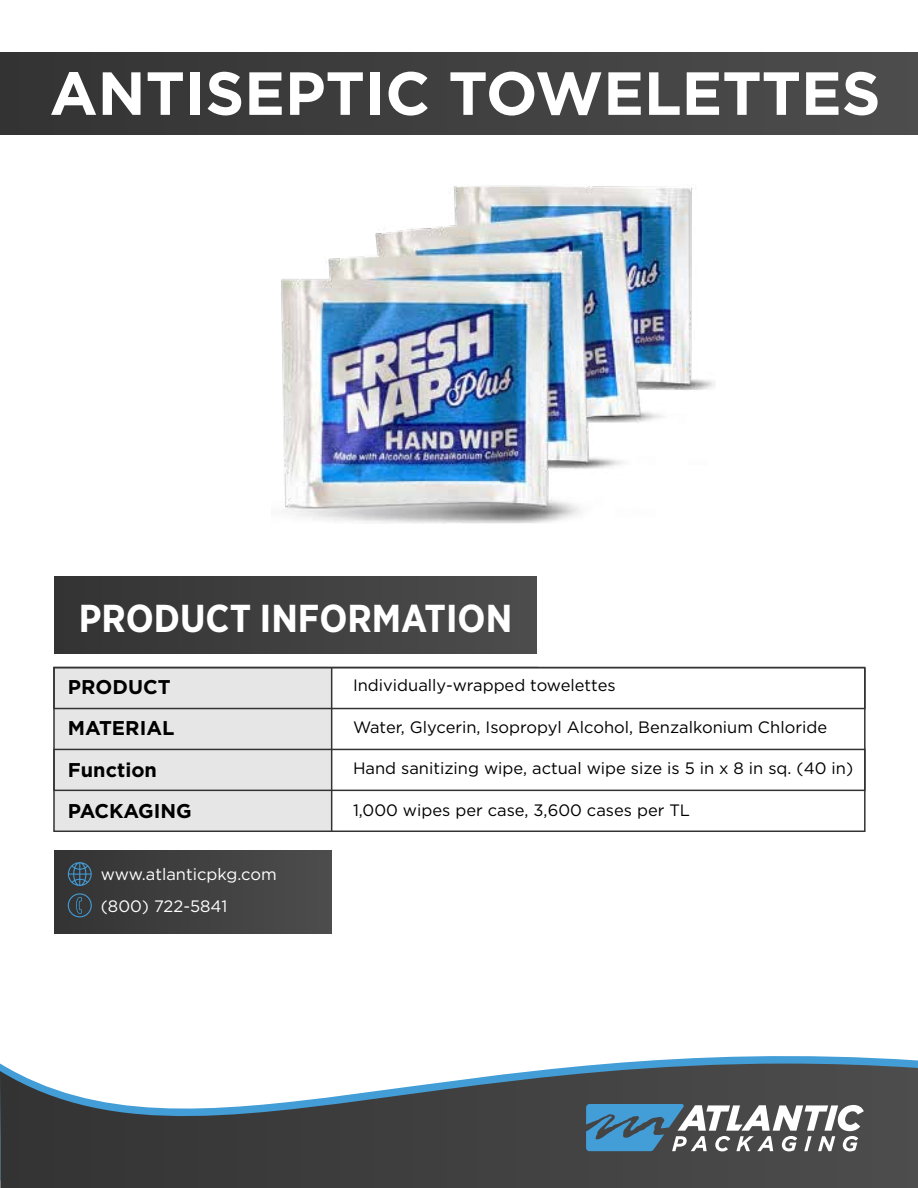
<style>
.page{position:relative;width:918px;height:1188px;background:#fff}
.page>*{position:absolute;margin:0;border:0;box-sizing:border-box;transform-origin:0 0}
.t1{font:700 60.75px "Gotham";color:#fff}
.t2{font:700 38.85px "Gotham Narrow";color:#fff}
.t3{font:700 19.95px/41.4px "Gotham";color:#000}
.t4{font:16.5px "Gotham";color:#000}
.t5{font:16.5px/31.5px "Gotham";color:#fff}
</style>
<div class="page">
<div style="left:54px;top:850px;width:278px;height:83px;background:#404040"></div>
<div style="left:54px;top:576px;width:483px;height:78px;background:#404040"></div>
<svg style="left:0;top:1056px;width:918px;height:8px"></svg>
<svg style="left:0;top:1064px;width:918px;height:124px"></svg>
<div style="left:54px;top:668px;width:278px;height:163px;background:#e6e6e6"></div>
<div style="left:53px;top:667px;width:813px;height:42px;border:2px solid #333"></div>
<div style="left:53px;top:749px;width:813px;height:42px;border:2px solid #333"></div>
<div style="left:53px;top:667px;width:813px;height:165px;border:2px solid #333"></div>
<hr style="left:331px;top:668px;width:1px;height:163px;background:#333">
<svg style="left:586px;top:1104px;width:278px;height:47px"></svg>
<div style="left:0;top:52px;width:918px;height:83px;background:#404040"></div>
<svg style="left:68px;top:862px;width:24px;height:24px"></svg>
<svg style="left:76px;top:897px;width:6px;height:17px"></svg>
<div style="left:68px;top:893px;width:24px;height:24px;border:1px solid #439dd7;border-radius:50%"></div>
<img style="left:281px;top:185px;width:434px;height:339px">
<h1 class="t1" style="left:50px;top:53px;width:832px">ANTISEPTIC TOWELETTES</h1>
<h2 class="t2" style="left:79px;top:594px;width:435px">PRODUCT INFORMATION</h2>
<p class="t3" style="left:68px;top:666px;width:125px">PRODUCT<br>MATERIAL<br>Function<br>PACKAGING</p>
<p class="t4" style="left:353px;top:675px;width:264px">Individually-wrapped towelettes</p>
<p class="t4" style="left:353px;top:717px;width:476px">Water, Glycerin, Isopropyl Alcohol, Benzalkonium Chloride</p>
<p class="t4" style="left:353px;top:758px;width:502px">Hand sanitizing wipe, actual wipe size is 5 in x 8 in sq. (40 in)</p>
<p class="t4" style="left:353px;top:799px;width:339px">1,000 wipes per case, 3,600 cases per TL</p>
<p class="t5" style="left:101px;top:859px;width:177px">www.atlanticpkg.com (800) 722-5841</p>
</div>
